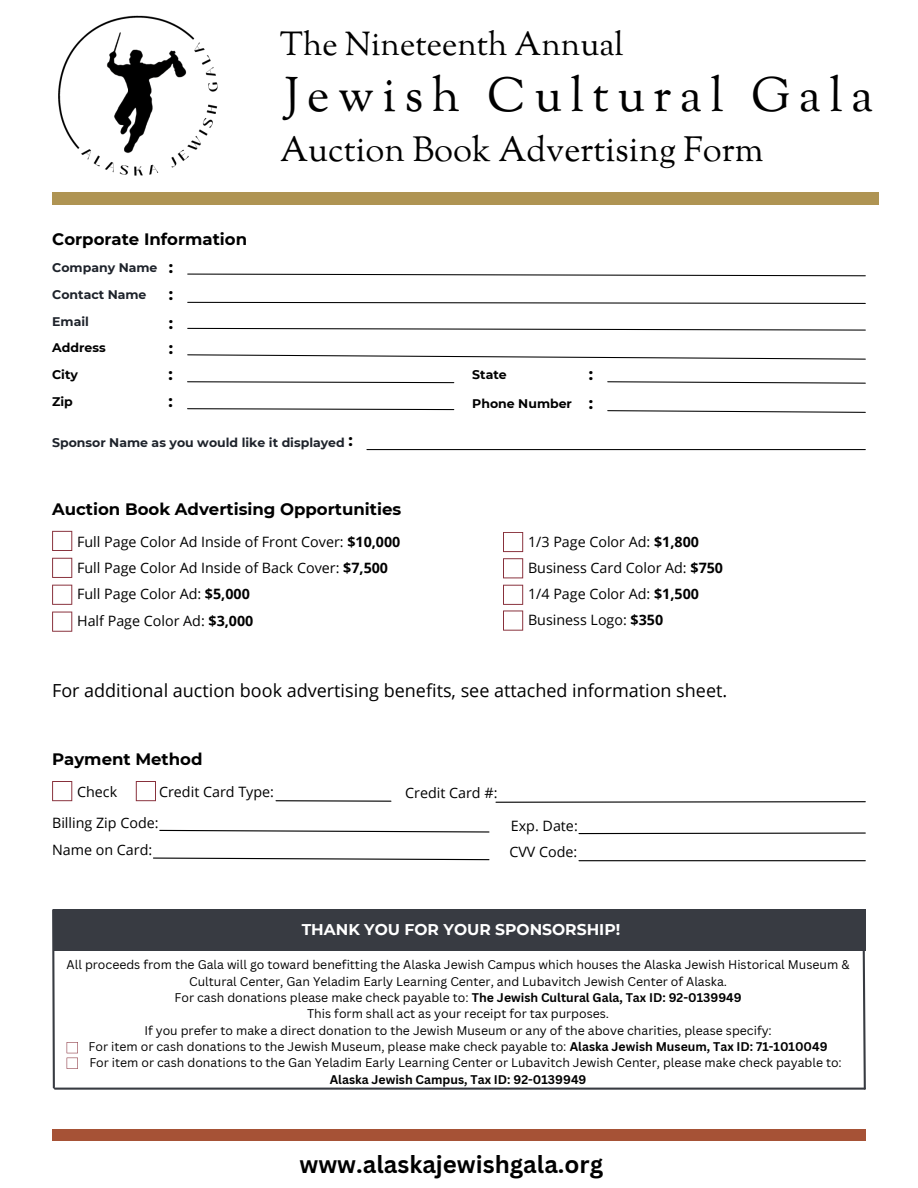
<style>
.page{position:relative;width:918px;height:1188px;background:#fff}
.page>*{position:absolute;margin:0;border:0;box-sizing:border-box;transform-origin:0 0}
.t1{font:48.15px "Sorts Mill Goudy";letter-spacing:.175em;color:#000}
.t2{font:34.65px "Sorts Mill Goudy";color:#000}
.t3{font:33px "Sorts Mill Goudy";color:#000}
.t4{font:700 24px "Canva Sans";color:#000}
.t5{font:18px "Open Sans";color:#000}
.t6{font:700 16.65px "Montserrat";color:#000}
.t7{font:700 16.5px "Montserrat";color:#000}
.t8{font:700 15.6px "Montserrat";color:#fff}
.t9{font:14.25px "Open Sans";color:#000}
.t10{font:700 12.45px "Montserrat";color:#1e232b}
.t11{font:700 12.45px "Montserrat";color:#000}
.t12{font:12.3px/16.4px "Canva Sans";color:#000;text-align:center}
.t13{font:700 12.3px "Canva Sans";color:#000}
.s1{font-size:16.65px;color:#000}
.s2{font-weight:700}
</style>
<div class="page">
<div style="left:52px;top:193px;width:826px;height:12px;background:#af9453"></div>
<div style="left:52px;top:1129px;width:814px;height:12px;background:#a65236"></div>
<svg style="left:52px;top:909px;width:4px;height:181px"></svg>
<hr style="left:55px;top:1088px;width:810px;height:2px;background:#383b42">
<svg style="left:861px;top:950px;width:5px;height:140px"></svg>
<div style="left:53px;top:909px;width:813px;height:41px;background:#383b42"></div>
<svg style="left:67px;top:1042px;width:11px;height:27px"></svg>
<svg style="left:187px;top:327px;width:679px;height:4px"></svg>
<svg style="left:187px;top:301px;width:679px;height:3px"></svg>
<svg style="left:187px;top:273px;width:679px;height:4px"></svg>
<svg style="left:187px;top:354px;width:679px;height:6px"></svg>
<svg style="left:187px;top:381px;width:268px;height:3px"></svg>
<svg style="left:607px;top:381px;width:259px;height:3px"></svg>
<svg style="left:187px;top:408px;width:268px;height:3px"></svg>
<svg style="left:607px;top:410px;width:259px;height:3px"></svg>
<hr style="left:367px;top:449px;width:498px;height:1px;background:#000">
<svg style="left:159px;top:829px;width:331px;height:4px"></svg>
<svg style="left:52px;top:781px;width:20px;height:20px"></svg>
<svg style="left:136px;top:781px;width:20px;height:20px"></svg>
<hr style="left:276px;top:800px;width:115px;height:2px;background:#000">
<svg style="left:495px;top:801px;width:371px;height:2px"></svg>
<svg style="left:578px;top:832px;width:288px;height:3px"></svg>
<svg style="left:153px;top:857px;width:337px;height:4px"></svg>
<hr style="left:579px;top:860px;width:286px;height:1px;background:#000">
<svg style="left:52px;top:531px;width:20px;height:20px"></svg>
<svg style="left:52px;top:558px;width:20px;height:20px"></svg>
<svg style="left:52px;top:585px;width:20px;height:20px"></svg>
<svg style="left:52px;top:612px;width:20px;height:20px"></svg>
<svg style="left:503px;top:532px;width:20px;height:20px"></svg>
<svg style="left:503px;top:558px;width:20px;height:20px"></svg>
<svg style="left:503px;top:585px;width:20px;height:46px"></svg>
<img style="left:52px;top:15px;width:197px;height:178px">
<p class="t7" style="left:52px;top:229px;width:196px">Corporate Information</p>
<p class="t3" style="left:280px;top:23px;width:345px">The Nineteenth Annual</p>
<p class="t1" style="left:285px;top:65px;width:590px">Jewish Cultural Gala</p>
<p class="t2" style="left:280px;top:128px;width:485px">Auction Book Advertising Form</p>
<p class="t10" style="left:52px;top:260px;width:107px">Company Name</p>
<p class="t6" style="left:169px;top:257px;width:6px">:</p>
<p class="t6" style="left:169px;top:284px;width:6px">:</p>
<p class="t6" style="left:169px;top:313px;width:6px">:</p>
<p class="t11" style="left:52px;top:340px;width:55px">Address</p>
<p class="t6" style="left:169px;top:337px;width:6px">:</p>
<p class="t11" style="left:52px;top:367px;width:27px">City</p>
<p class="t6" style="left:169px;top:364px;width:6px">:</p>
<p class="t11" style="left:472px;top:367px;width:36px">State</p>
<p class="t6" style="left:589px;top:364px;width:6px">:</p>
<p class="t11" style="left:52px;top:394px;width:22px">Zip</p>
<h4 class="t6" style="left:169px;top:391px;width:6px">:</h4>
<p class="t11" style="left:472px;top:396px;width:101px">Phone Number</p>
<p class="t6" style="left:589px;top:393px;width:6px">:</p>
<p class="t10" style="left:52px;top:435px;width:302px">Sponsor Name as you would like it displayed <span class="s1">:</span></p>
<p class="t10" style="left:52px;top:287px;width:96px">Contact Name</p>
<p class="t10" style="left:52px;top:314px;width:38px">Email</p>
<p class="t7" style="left:52px;top:499px;width:351px">Auction Book Advertising Opportunities</p>
<p class="t9" style="left:77px;top:531px;width:325px">Full Page Color Ad Inside of Front Cover: <span class="s2">$10,000</span></p>
<h6 class="t9" style="left:77px;top:558px;width:312px">Full Page Color Ad Inside of Back Cover: <span class="s2">$7,500</span></h6>
<p class="t9" style="left:77px;top:584px;width:174px">Full Page Color Ad: <span class="s2">$5,000</span></p>
<p class="t9" style="left:77px;top:611px;width:178px">Half Page Color Ad: <span class="s2">$3,000</span></p>
<p class="t9" style="left:528px;top:531px;width:172px">1/3 Page Color Ad: <span class="s2">$1,800</span></p>
<p class="t9" style="left:528px;top:584px;width:172px">1/4 Page Color Ad: <span class="s2">$1,500</span></p>
<p class="t9" style="left:528px;top:558px;width:197px">Business Card Color Ad: <span class="s2">$750</span></p>
<p class="t9" style="left:528px;top:610px;width:137px">Business Logo: <span class="s2">$350</span></p>
<p class="t5" style="left:52px;top:678px;width:677px">For additional auction book advertising benefits, see attached information sheet.</p>
<p class="t7" style="left:52px;top:749px;width:152px">Payment Method</p>
<h4 class="t9" style="left:77px;top:782px;width:42px">Check</h4>
<p class="t9" style="left:159px;top:782px;width:116px">Credit Card Type:</p>
<p class="t9" style="left:405px;top:783px;width:94px">Credit Card #:</p>
<h5 class="t9" style="left:52px;top:812px;width:108px">Billing Zip Code:</h5>
<p class="t9" style="left:511px;top:815px;width:68px">Exp. Date:</p>
<p class="t9" style="left:52px;top:840px;width:102px">Name on Card:</p>
<p class="t9" style="left:509px;top:842px;width:69px">CVV Code:</p>
<p class="t8" style="left:302px;top:920px;width:320px">THANK YOU FOR YOUR SPONSORSHIP!</p>
<h2 class="t12" style="left:67px;top:956px;width:784px">All proceeds from the Gala will go toward benefitting the Alaska Jewish Campus which houses the Alaska Jewish Historical Museum &amp;<br>Cultural Center, Gan Yeladim Early Learning Center, and Lubavitch Jewish Center of Alaska.</h2>
<h1 class="t12" style="left:175px;top:989px;width:569px">For cash donations please make check payable to: <span class="s2">The Jewish Cultural Gala, Tax ID: 92-0139949</span></h1>
<h2 class="t12" style="left:307px;top:1005px;width:304px">This form shall act as your receipt for tax purposes.</h2>
<h4 class="t12" style="left:144px;top:1022px;width:629px">If you prefer to make a direct donation to the Jewish Museum or any of the above charities, please specify:</h4>
<p class="t12" style="left:89px;top:1038px;width:741px">For item or cash donations to the Jewish Museum, please make check payable to: <span class="s2">Alaska Jewish Museum, Tax ID: 71-1010049</span></p>
<p class="t12" style="left:89px;top:1054px;width:754px">For item or cash donations to the Gan Yeladim Early Learning Center or Lubavitch Jewish Center, please make check payable to:</p>
<p class="t13" style="left:330px;top:1071px;width:258px">Alaska Jewish Campus, Tax ID: 92-0139949</p>
<p class="t4" style="left:299px;top:1147px;width:305px">www.alaskajewishgala.org</p>
</div>
